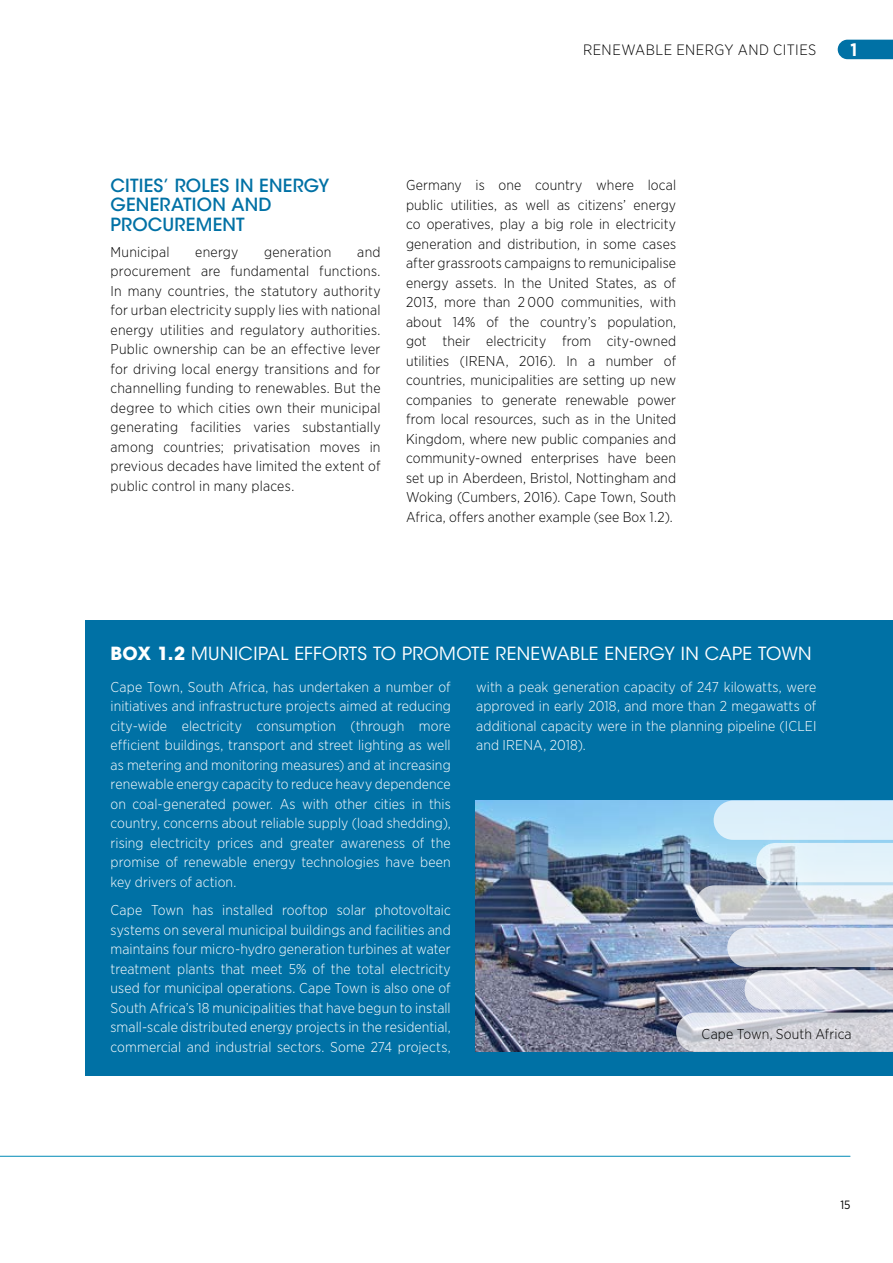
<style>
.page{position:relative;width:893px;height:1263px;background:#fff}
.page>*{position:absolute;margin:0;border:0;box-sizing:border-box;transform-origin:0 0}
.Box_HL{font:18px "ITC Avant Garde Std";letter-spacing:.02em;color:#fff}
.t1{font:500 18px/19.5px "ITC Avant Garde Std";letter-spacing:.01em;color:#0071a5}
.t2{font:700 18px "Gotham Narrow";color:#fff}
.t3{font:300 15px "Gotham Narrow";letter-spacing:.025em;color:#000}
.Fliesstext{font:300 14.25px/19.5px "Gotham Narrow";letter-spacing:.01em;color:#000;text-align:justify}
.Fliesstext-2{font:300 14.25px/19.5px "Gotham Narrow";letter-spacing:.005em;color:#fff;text-align:justify}
.t4{font:12px "Gotham Narrow";color:#000}
.s1{font-weight:700}
</style>
<div class="page">
<div style="left:85px;top:621px;width:808px;height:455px;background:#0071a5"></div>
<img style="left:476px;top:800px;width:200px;height:252px">
<hr style="left:0;top:1156px;width:850px;height:1px;background:#008ab7">
<svg style="left:838px;top:40px;width:55px;height:19px"></svg>
<svg style="left:676px;top:800px;width:217px;height:252px;background:#c0ccda"></svg>
<p class="t3" style="left:583px;top:40px;width:235px">RENEWABLE ENERGY AND CITIES</p>
<p class="t2" style="left:850px;top:38px;width:8px">1</p>
<h2 class="t1" style="left:111px;top:176px;width:220px">CITIES’ ROLES IN ENERGY<br>GENERATION AND<br>PROCUREMENT</h2>
<p class="Fliesstext" style="left:111px;top:242px;width:60px">Municipal</p>
<p class="Fliesstext" style="left:195px;top:242px;width:45px">energy</p>
<p class="Fliesstext" style="left:264px;top:242px;width:69px">generation</p>
<p class="Fliesstext" style="left:111px;top:242px;width:272px;text-indent:247px">and procurement are fundamental functions.<br>In many countries, the statutory authority for urban electricity supply lies with national energy utilities and regulatory authorities.<br>Public ownership can be an effective lever for driving local energy transitions and for channelling funding to renewables. But the degree to which cities own their municipal generating facilities varies substantially among countries; privatisation moves in previous decades have limited the extent of public control in many places.</p>
<p class="Fliesstext" style="left:406px;top:175px;width:272px">Germany is one country where local public utilities, as well as citizens’ energy co operatives, play a big role in electricity generation and distribution, in some cases after grassroots campaigns to remunicipalise energy assets. In the United States, as of 2013, more than 2 000 communities, with about 14% of the country’s population, got their electricity from city-owned utilities (IRENA, 2016). In a number of countries, municipalities are setting up new companies to generate renewable power from local resources, such as in the United Kingdom, where new public companies and community-owned enterprises have been set up in Aberdeen, Bristol, Nottingham and Woking (Cumbers, 2016). Cape Town, South Africa, offers another example (see Box 1.2).</p>
<p class="Box_HL" style="left:111px;top:642px;width:702px"><span class="s1">BOX 1.2</span> MUNICIPAL EFFORTS TO PROMOTE RENEWABLE ENERGY IN CAPE TOWN</p>
<p class="Fliesstext-2" style="left:111px;top:677px;width:342px">Cape Town, South Africa, has undertaken a number of initiatives and infrastructure projects aimed at reducing city-wide electricity consumption (through more efficient buildings, transport and street lighting as well as metering and monitoring measures) and at increasing renewable energy capacity to reduce heavy dependence on coal-generated power. As with other cities in this country, concerns about reliable supply (load shedding), rising electricity prices and greater awareness of the promise of renewable energy technologies have been key drivers of action.</p>
<p class="Fliesstext-2" style="left:111px;top:900px;width:342px">Cape Town has installed rooftop solar photovoltaic systems on several municipal buildings and facilities and maintains four micro-hydro generation turbines at water treatment plants that meet 5% of the total electricity used for municipal operations. Cape Town is also one of South Africa’s 18 municipalities that have begun to install small-scale distributed energy projects in the residential, commercial and industrial sectors. Some 274 projects,</p>
<p class="Fliesstext-2" style="left:476px;top:677px;width:342px">with a peak generation capacity of 247 kilowatts, were approved in early 2018, and more than 2 megawatts of additional capacity were in the planning pipeline (ICLEI and IRENA, 2018).</p>
<p class="Fliesstext" style="left:702px;top:1023px;width:152px">Cape Town, South Africa</p>
<p class="t4" style="left:840px;top:1197px;width:12px">15</p>
</div>
